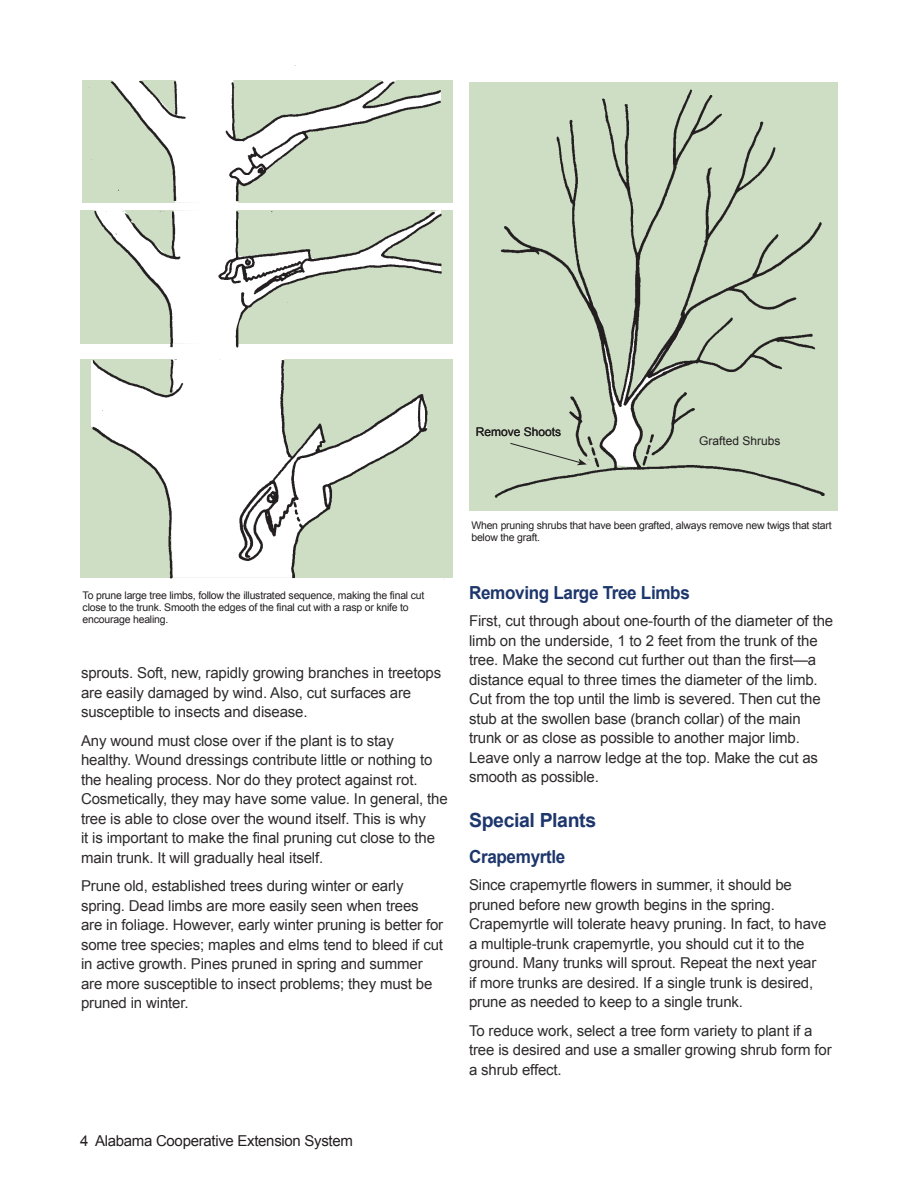
<style>
.page{position:relative;width:918px;height:1188px;background:#fff}
.page>*{position:absolute;margin:0;border:0;box-sizing:border-box;transform-origin:0 0}
.t1{font:700 19.5px "Arial";letter-spacing:-.02em;color:#1d366c}
.t2{font:700 18px "Arial";letter-spacing:-.02em;color:#1d366c;scale:.95 1}
.t3{font:15px/19.5px "Arial";letter-spacing:-.01em;color:#2e2b2c}
.t4{font:15px "Arial";letter-spacing:-.02em;color:#231f20}
.t5{font:12px "Arial";color:#231f20}
.t6{font:10.5px/12px "Arial";letter-spacing:-.02em;color:#231f20}
</style>
<div class="page">
<img style="left:87px;top:65px;width:366px;height:515px">
<div style="left:470px;top:82px;width:368px;height:429px;background:#cedec5"></div>
<img style="left:494px;top:89px;width:331px;height:409px">
<svg style="left:510px;top:274px;width:184px;height:193px"></svg>
<p class="t5" style="left:476px;top:424px;width:87px">Remove Shoots</p>
<p class="t5" style="left:699px;top:433px;width:83px">Grafted Shrubs</p>
<p class="t6" style="left:83px;top:589px;width:343px">To prune large tree limbs, follow the illustrated sequence, making the final cut close to the trunk. Smooth the edges of the final cut with a rasp or knife to encourage healing.</p>
<p class="t3" style="left:81px;top:664px;width:362px">sprouts. Soft, new, rapidly growing branches in treetops are easily damaged by wind. Also, cut surfaces are susceptible to insects and disease.</p>
<p class="t3" style="left:81px;top:731px;width:368px">Any wound must close over if the plant is to stay healthy. Wound dressings contribute little or nothing to the healing process. Nor do they protect against rot.<br>Cosmetically, they may have some value. In general, the tree is able to close over the wound itself. This is why<br>it is important to make the final pruning cut close to the main trunk. It will gradually heal itself.</p>
<p class="t3" style="left:81px;top:877px;width:364px">Prune old, established trees during winter or early spring. Dead limbs are more easily seen when trees are in foliage. However, early winter pruning is better for some tree species; maples and elms tend to bleed if cut in active growth. Pines pruned in spring and summer are more susceptible to insect problems; they must be pruned in winter.</p>
<p class="t6" style="left:471px;top:519px;width:362px">When pruning shrubs that have been grafted, always remove new twigs that start below the graft.</p>
<p class="t2" style="left:469px;top:581px;width:234px">Removing Large Tree Limbs</p>
<p class="t3" style="left:469px;top:612px;width:366px">First, cut through about one-fourth of the diameter of the limb on the underside, 1 to 2 feet from the trunk of the tree. Make the second cut further out than the first—a distance equal to three times the diameter of the limb.<br>Cut from the top until the limb is severed. Then cut the stub at the swollen base (branch collar) of the main trunk or as close as possible to another major limb.<br>Leave only a narrow ledge at the top. Make the cut as smooth as possible.</p>
<h1 class="t1" style="left:469px;top:808px;width:129px">Special Plants</h1>
<p class="t2" style="left:469px;top:845px;width:103px">Crapemyrtle</p>
<p class="t3" style="left:469px;top:876px;width:359px">Since crapemyrtle flowers in summer, it should be pruned before new growth begins in the spring.<br>Crapemyrtle will tolerate heavy pruning. In fact, to have a multiple-trunk crapemyrtle, you should cut it to the ground. Many trunks will sprout. Repeat the next year if more trunks are desired. If a single trunk is desired, prune as needed to keep to a single trunk.</p>
<p class="t3" style="left:469px;top:1021px;width:364px">To reduce work, select a tree form variety to plant if a tree is desired and use a smaller growing shrub form for a shrub effect.</p>
<p class="t4" style="left:80px;top:1131px;width:274px">4 Alabama Cooperative Extension System</p>
</div>
